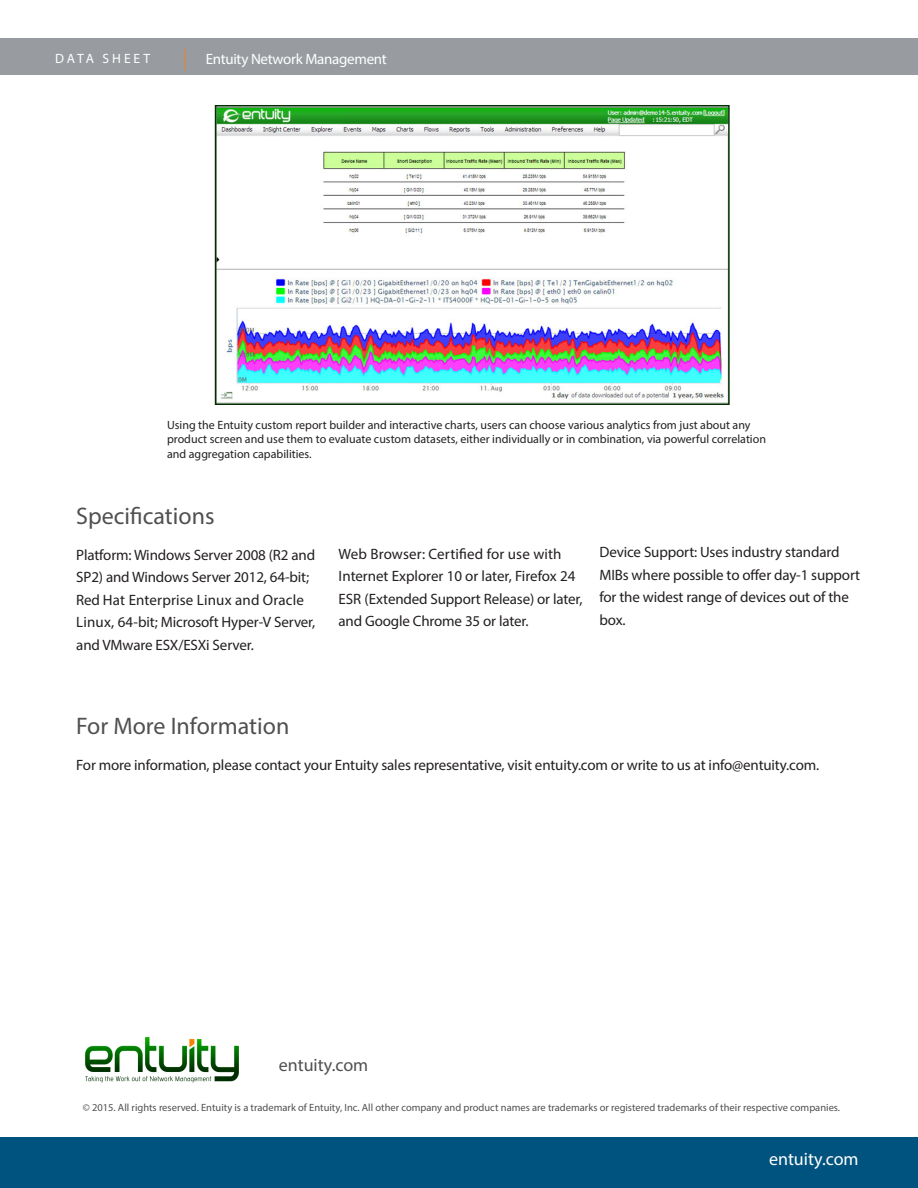
<style>
.page{position:relative;width:918px;height:1188px;background:#fff}
.page>*{position:absolute;margin:0;border:0;box-sizing:border-box;transform-origin:0 0}
.A-Head{font:24px "Myriad Pro";color:#505052}
.t1{font:18px "Myriad Pro";color:#fff}
.t2{font:18px "Myriad Pro";color:#505052}
.Body_Copy{font:15px/22.5px "Myriad Pro";letter-spacing:-.01em;color:#231f20}
.t3{font:15px "Myriad Pro";letter-spacing:-.02em;color:#fff}
.t4{font:13.5px "Myriad Pro";letter-spacing:.22em;color:#fff}
.t5{font:12px/14.4px "Myriad Pro";color:#231f20}
.t6{font:10.5px "Myriad Pro";color:#505052}
</style>
<div class="page">
<div style="left:0;top:1138px;width:918px;height:50px;background:#00537f"></div>
<div style="left:0;top:38px;width:918px;height:37px;background:#989ca0"></div>
<svg style="left:185px;top:49px;width:1px;height:21px"></svg>
<img style="left:218px;top:108px;width:509px;height:292px">
<div style="left:215px;top:105px;width:515px;height:300px;border:2px solid #002e00"></div>
<img style="left:85px;top:1037px;width:153px;height:46px">
<p class="t4" style="left:55px;top:50px;width:96px">DATA SHEET</p>
<p class="t3" style="left:206px;top:49px;width:183px">Entuity Network Management</p>
<p class="t5" style="left:167px;top:417px;width:600px">Using the Entuity custom report builder and interactive charts, users can choose various analytics from just about any product screen and use them to evaluate custom datasets, either individually or in combination, via powerful correlation and aggregation capabilities.</p>
<p class="A-Head" style="left:76px;top:501px;width:140px">Specifications</p>
<p class="Body_Copy" style="left:76px;top:543px;width:241px">Platform: Windows Server 2008 (R2 and SP2) and Windows Server 2012, 64-bit; Red Hat Enterprise Linux and Oracle Linux, 64-bit; Microsoft Hyper-V Server, and VMware ESX/ESXi Server.</p>
<p class="Body_Copy" style="left:338px;top:542px;width:246px">Web Browser: Certified for use with Internet Explorer 10 or later, Firefox 24<br>ESR (Extended Support Release) or later, and Google Chrome 35 or later.</p>
<p class="Body_Copy" style="left:599px;top:541px;width:262px">Device Support: Uses industry standard<br>MIBs where possible to offer day-1 support for the widest range of devices out of the box.</p>
<p class="A-Head" style="left:76px;top:711px;width:215px">For More Information</p>
<p class="Body_Copy" style="left:76px;top:754px;width:744px">For more information, please contact your Entuity sales representative, visit entuity.com or write to us at info@entuity.com.</p>
<p class="t2" style="left:279px;top:1054px;width:91px">entuity.com</p>
<p class="t6" style="left:83px;top:1101px;width:759px">© 2015. All rights reserved. Entuity is a trademark of Entuity, Inc. All other company and product names are trademarks or registered trademarks of their respective companies.</p>
<p class="t1" style="left:769px;top:1148px;width:91px">entuity.com</p>
</div>
